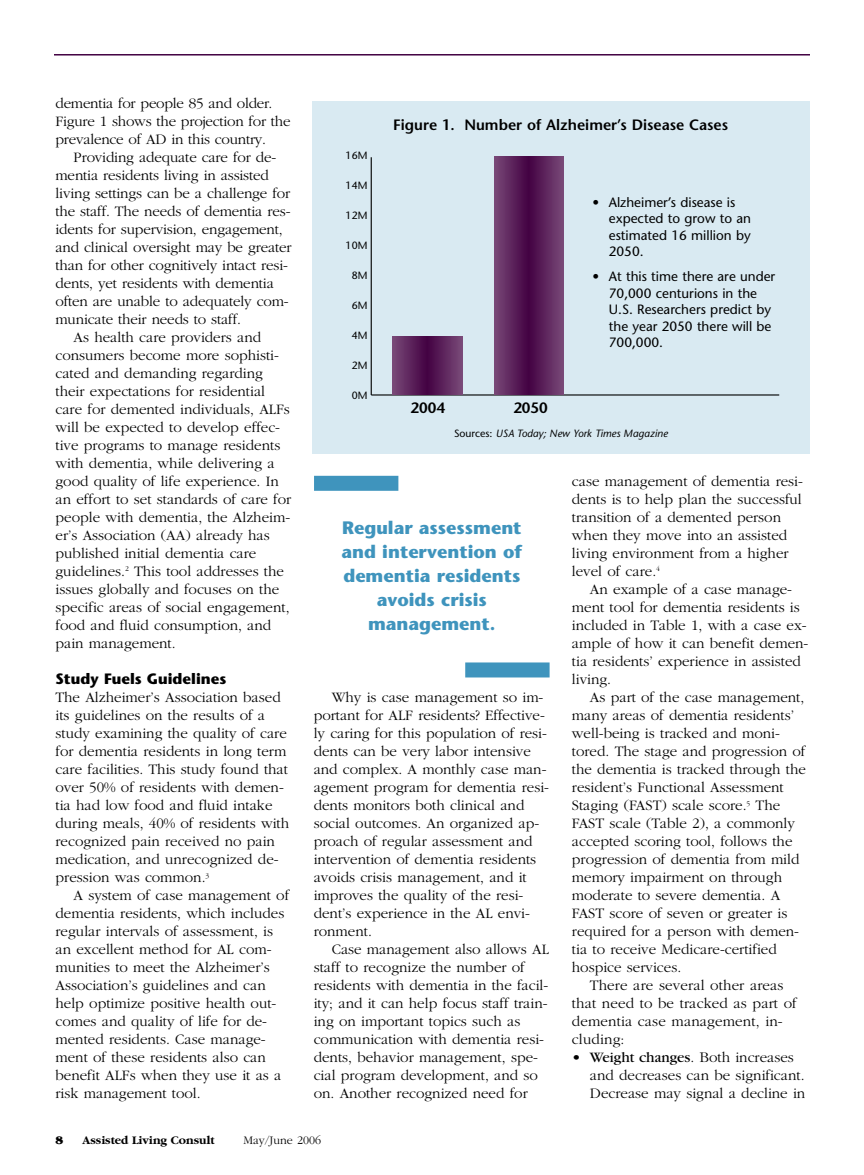
<style>
.page{position:relative;width:864px;height:1175px;background:#fff}
.page>*{position:absolute;margin:0;border:0;box-sizing:border-box;transform-origin:0 0}
.t1{font:700 18px/24px "Stone Sans";color:#3f94bd;text-align:center}
.t2{font:300 15px/18px "Garamond";color:#000}
.t3{font:600 15px "Stone Sans";color:#000}
.t4{font:700 15px "Stone Sans";color:#000}
.t5{font:13.5px/16.5px "Stone Sans";color:#000}
.t6{font:700 12px "Garamond";color:#000}
.t7{font:300 12px "Garamond";color:#000}
.t8{font:900 12px "Garamond";color:#000}
.t9{font:italic 10.5px "Stone Sans";color:#000}
.t10{font:10.5px "Stone Sans";color:#000}
.s1{font-style:normal}
.s2{font-weight:400}
</style>
<div class="page">
<hr style="left:54px;top:54px;width:756px;height:2px;background:#430243">
<div style="left:312px;top:101px;width:497px;height:353px;background:#d9eaf2"></div>
<hr style="left:371px;top:394px;width:408px;height:1px;background:#000">
<hr style="left:371px;top:157px;width:1px;height:238px;background:#000">
<div style="left:393px;top:336px;width:69px;height:59px;background:#794978"></div>
<div style="left:398px;top:336px;width:59px;height:59px;background:#703e70"></div>
<div style="left:400px;top:336px;width:55px;height:59px;background:#6e3a6d"></div>
<div style="left:403px;top:336px;width:49px;height:59px;background:#693569"></div>
<div style="left:404px;top:336px;width:46px;height:59px;background:#673166"></div>
<div style="left:407px;top:336px;width:41px;height:59px;background:#622c62"></div>
<div style="left:409px;top:336px;width:37px;height:59px;background:#5f285f"></div>
<div style="left:410px;top:336px;width:34px;height:59px;background:#5d245d"></div>
<div style="left:413px;top:336px;width:29px;height:59px;background:#5a2059"></div>
<div style="left:415px;top:336px;width:25px;height:59px;background:#561b55"></div>
<div style="left:417px;top:336px;width:21px;height:59px;background:#531652"></div>
<div style="left:419px;top:336px;width:16px;height:59px;background:#4f124f"></div>
<div style="left:421px;top:336px;width:13px;height:59px;background:#4c0e4b"></div>
<div style="left:423px;top:336px;width:9px;height:59px;background:#490948"></div>
<hr style="left:426px;top:336px;width:3px;height:59px;background:#450444">
<div style="left:494px;top:156px;width:70px;height:239px;background:#794a79"></div>
<div style="left:500px;top:156px;width:58px;height:239px;background:#703d6f"></div>
<div style="left:503px;top:156px;width:52px;height:239px;background:#6b386b"></div>
<div style="left:505px;top:156px;width:48px;height:239px;background:#683468"></div>
<div style="left:506px;top:156px;width:45px;height:239px;background:#663065"></div>
<div style="left:509px;top:156px;width:40px;height:239px;background:#622b61"></div>
<div style="left:511px;top:156px;width:36px;height:239px;background:#5f275e"></div>
<div style="left:512px;top:156px;width:33px;height:239px;background:#5d235c"></div>
<div style="left:515px;top:156px;width:28px;height:239px;background:#581e57"></div>
<div style="left:517px;top:156px;width:24px;height:239px;background:#551a54"></div>
<div style="left:519px;top:156px;width:20px;height:239px;background:#521551"></div>
<div style="left:521px;top:156px;width:15px;height:239px;background:#4f114e"></div>
<div style="left:523px;top:156px;width:12px;height:239px;background:#4b0c4b"></div>
<div style="left:525px;top:156px;width:8px;height:239px;background:#480848"></div>
<hr style="left:527px;top:156px;width:3px;height:239px;background:#450444">
<div style="left:314px;top:476px;width:84px;height:15px;background:#3f94bd"></div>
<div style="left:465px;top:662px;width:85px;height:15px;background:#3f94bd"></div>
<p class="t2" style="left:56px;top:94px;width:237px">dementia for people 85 and older.<br>Figure 1 shows the projection for the prevalence of AD in this country.</p>
<p class="t2" style="left:74px;top:148px;width:204px">Providing adequate care for de-</p>
<p class="t2" style="left:56px;top:166px;width:215px">mentia residents living in assisted</p>
<p class="t2" style="left:56px;top:184px;width:236px">living settings can be a challenge for</p>
<p class="t2" style="left:56px;top:202px;width:236px">the staff. The needs of dementia res-</p>
<p class="t2" style="left:56px;top:220px;width:229px">idents for supervision, engagement,</p>
<p class="t2" style="left:56px;top:238px;width:238px">and clinical oversight may be greater</p>
<p class="t2" style="left:56px;top:256px;width:234px">than for other cognitively intact resi-</p>
<p class="t2" style="left:56px;top:274px;width:220px">dents, yet residents with dementia</p>
<p class="t2" style="left:56px;top:292px;width:235px">often are unable to adequately com-</p>
<p class="t2" style="left:56px;top:310px;width:187px">municate their needs to staff.</p>
<p class="t2" style="left:74px;top:328px;width:189px">As health care providers and</p>
<p class="t2" style="left:56px;top:346px;width:225px">consumers become more sophisti-</p>
<p class="t2" style="left:56px;top:364px;width:209px">cated and demanding regarding</p>
<p class="t2" style="left:56px;top:382px;width:211px">their expectations for residential</p>
<p class="t2" style="left:56px;top:400px;width:236px">care for demented individuals, ALFs</p>
<p class="t2" style="left:56px;top:418px;width:226px">will be expected to develop effec-</p>
<p class="t2" style="left:56px;top:436px;width:226px">tive programs to manage residents</p>
<p class="t2" style="left:56px;top:454px;width:221px">with dementia, while delivering a</p>
<p class="t2" style="left:56px;top:472px;width:225px">good quality of life experience. In</p>
<p class="t2" style="left:56px;top:490px;width:237px">an effort to set standards of care for</p>
<p class="t2" style="left:56px;top:508px;width:236px">people with dementia, the Alzheim-</p>
<p class="t2" style="left:56px;top:526px;width:216px">er’s Association (AA) already has</p>
<p class="t2" style="left:56px;top:544px;width:202px">published initial dementia care</p>
<p class="t2" style="left:56px;top:562px;width:230px">guidelines.<sup>2</sup> This tool addresses the</p>
<p class="t2" style="left:56px;top:580px;width:225px">issues globally and focuses on the</p>
<p class="t2" style="left:56px;top:598px;width:236px">specific areas of social engagement,</p>
<p class="t2" style="left:56px;top:616px;width:217px">food and fluid consumption, and</p>
<p class="t2" style="left:56px;top:634px;width:122px">pain management.</p>
<p class="t4" style="left:56px;top:673px;width:172px">Study Fuels Guidelines</p>
<p class="t2" style="left:56px;top:688px;width:235px">The Alzheimer’s Association based its guidelines on the results of a study examining the quality of care for dementia residents in long term care facilities. This study found that over 50% of residents with demen&shy;tia had low food and fluid intake during meals, 40% of residents with recognized pain received no pain medication, and unrecognized de&shy;pression was common.<sup>3</sup></p>
<p class="t2" style="left:56px;top:886px;width:235px;text-indent:18px">A system of case management of dementia residents, which includes regular intervals of assessment, is an excellent method for AL com&shy;munities to meet the Alzheimer’s<br>Association’s guidelines and can help optimize positive health out&shy;comes and quality of life for de&shy;mented residents. Case manage&shy;ment of these residents also can benefit ALFs when they use it as a risk management tool.</p>
<p class="t10" style="left:346px;top:152px;width:23px">16M</p>
<p class="t10" style="left:346px;top:182px;width:23px">14M</p>
<p class="t10" style="left:346px;top:212px;width:23px">12M</p>
<p class="t10" style="left:346px;top:242px;width:23px">10M</p>
<p class="t10" style="left:352px;top:272px;width:17px">8M</p>
<p class="t10" style="left:352px;top:302px;width:17px">6M</p>
<p class="t10" style="left:352px;top:332px;width:17px">4M</p>
<p class="t10" style="left:352px;top:362px;width:17px">2M</p>
<p class="t10" style="left:352px;top:392px;width:17px">0M</p>
<p class="t3" style="left:393px;top:119px;width:337px">Figure 1. Number of Alzheimer’s Disease Cases</p>
<p class="t5" style="left:609px;top:195px;width:144px;text-indent:-16px">• Alzheimer’s disease is expected to grow to an estimated 16 million by<br>2050.</p>
<p class="t5" style="left:609px;top:270px;width:168px;text-indent:-16px">• At this time there are under<br>70,000 centurions in the<br>U.S. Researchers predict by the year 2050 there will be<br>700,000.</p>
<p class="t3" style="left:411px;top:402px;width:36px">2004</p>
<p class="t3" style="left:513px;top:402px;width:36px">2050</p>
<p class="t9" style="left:454px;top:429px;width:215px"><span class="s1">Sources:</span> USA Today; New York Times Magazine</p>
<p class="t1" style="left:341px;top:517px;width:182px">Regular assessment and intervention of dementia residents avoids crisis management.</p>
<p class="t2" style="left:314px;top:688px;width:237px;text-indent:18px">Why is case management so im&shy;portant for ALF residents? Effective&shy;ly caring for this population of resi&shy;dents can be very labor intensive and complex. A monthly case man&shy;agement program for dementia resi&shy;dents monitors both clinical and social outcomes. An organized ap&shy;proach of regular assessment and intervention of dementia residents avoids crisis management, and it improves the quality of the resi&shy;dent’s experience in the AL envi&shy;ronment.</p>
<p class="t2" style="left:314px;top:940px;width:237px;text-indent:18px">Case management also allows AL staff to recognize the number of residents with dementia in the facil&shy;ity; and it can help focus staff train&shy;ing on important topics such as communication with dementia resi&shy;dents, behavior management, spe&shy;cial program development, and so on. Another recognized need for</p>
<p class="t2" style="left:572px;top:472px;width:233px">case management of dementia resi&shy;dents is to help plan the successful transition of a demented person when they move into an assisted living environment from a higher level of care.<sup>4</sup></p>
<p class="t2" style="left:572px;top:580px;width:238px;text-indent:18px">An example of a case manage&shy;ment tool for dementia residents is included in Table 1, with a case ex&shy;ample of how it can benefit demen&shy;tia residents’ experience in assisted living.</p>
<p class="t2" style="left:572px;top:688px;width:236px;text-indent:18px">As part of the case management, many areas of dementia residents’ well-being is tracked and moni&shy;tored. The stage and progression of the dementia is tracked through the resident’s Functional Assessment<br>Staging (FAST) scale score.<sup>5</sup> The<br>FAST scale (Table 2), a commonly accepted scoring tool, follows the progression of dementia from mild memory impairment on through moderate to severe dementia. A<br>FAST score of seven or greater is required for a person with demen&shy;tia to receive Medicare-certified hospice services.</p>
<p class="t2" style="left:572px;top:976px;width:226px;text-indent:18px">There are several other areas that need to be tracked as part of dementia case management, in&shy;cluding:</p>
<p class="t2" style="left:590px;top:1048px;width:217px;text-indent:-18px">• <span class="s2">Weight changes</span>. Both increases and decreases can be significant.<br>Decrease may signal a decline in</p>
<p class="t8" style="left:56px;top:1135px;width:9px">8</p>
<p class="t6" style="left:82px;top:1132px;width:133px">Assisted Living Consult</p>
<p class="t7" style="left:243px;top:1132px;width:79px">May/June 2006</p>
</div>
